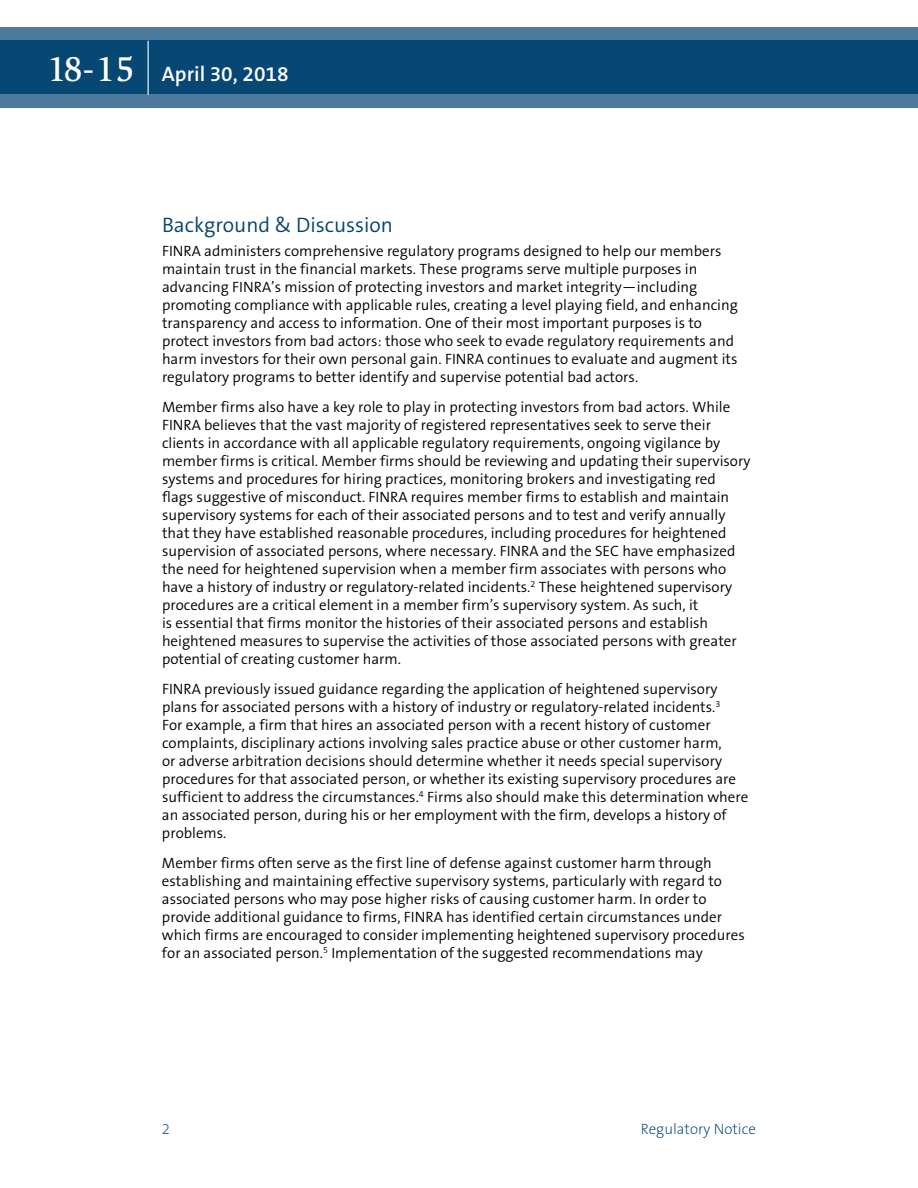
<style>
.page{position:relative;width:918px;height:1188px;background:#fff}
.page>*{position:absolute;margin:0;border:0;box-sizing:border-box;transform-origin:0 0}
.t1{font:300 21px "The Sans B4";color:#004270}
.t2{font:600 21px "The Sans B6";color:#fff}
.t3{font:300 15px/18px "The Sans B4";color:#000}
.t4{font:200 15px "The Sans B2";color:#004270}
.s1{font-family:"Slimbach LT";font-weight:500;font-size:36px}
</style>
<div class="page">
<svg style="left:0;top:27px;width:918px;height:81px;background:#1e5881"></svg>
<hr style="left:148px;top:41px;width:1px;height:54px;background:#fff">
<h1 class="t2" style="left:47px;top:63px;width:243px"><span class="s1">18-15</span> April 30, 2018</h1>
<h1 class="t1" style="left:162px;top:213px;width:233px">Background &amp; Discussion</h1>
<p class="t3" style="left:162px;top:242px;width:577px">FINRA administers comprehensive regulatory programs designed to help our members maintain trust in the financial markets. These programs serve multiple purposes in advancing FINRA’s mission of protecting investors and market integrity—including promoting compliance with applicable rules, creating a level playing field, and enhancing transparency and access to information. One of their most important purposes is to protect investors from bad actors: those who seek to evade regulatory requirements and harm investors for their own personal gain. FINRA continues to evaluate and augment its regulatory programs to better identify and supervise potential bad actors.</p>
<p class="t3" style="left:162px;top:398px;width:590px">Member firms also have a key role to play in protecting investors from bad actors. While FINRA believes that the vast majority of registered representatives seek to serve their clients in accordance with all applicable regulatory requirements, ongoing vigilance by member firms is critical. Member firms should be reviewing and updating their supervisory systems and procedures for hiring practices, monitoring brokers and investigating red flags suggestive of misconduct. FINRA requires member firms to establish and maintain supervisory systems for each of their associated persons and to test and verify annually that they have established reasonable procedures, including procedures for heightened supervision of associated persons, where necessary. FINRA and the SEC have emphasized the need for heightened supervision when a member firm associates with persons who have a history of industry or regulatory-related incidents.<sup>2</sup> These heightened supervisory procedures are a critical element in a member firm’s supervisory system. As such, it<br>is essential that firms monitor the histories of their associated persons and establish heightened measures to supervise the activities of those associated persons with greater potential of creating customer harm.</p>
<p class="t3" style="left:162px;top:680px;width:588px">FINRA previously issued guidance regarding the application of heightened supervisory plans for associated persons with a history of industry or regulatory-related incidents.<sup>3<br></sup>For example, a firm that hires an associated person with a recent history of customer complaints, disciplinary actions involving sales practice abuse or other customer harm,<br>or adverse arbitration decisions should determine whether it needs special supervisory procedures for that associated person, or whether its existing supervisory procedures are sufficient to address the circumstances.<sup>4</sup> Firms also should make this determination where an associated person, during his or her employment with the firm, develops a history of problems.</p>
<p class="t3" style="left:162px;top:854px;width:584px">Member firms often serve as the first line of defense against customer harm through establishing and maintaining effective supervisory systems, particularly with regard to associated persons who may pose higher risks of causing customer harm. In order to provide additional guidance to firms, FINRA has identified certain circumstances under which firms are encouraged to consider implementing heightened supervisory procedures for an associated person.<sup>5</sup> Implementation of the suggested recommendations may</p>
<p class="t4" style="left:162px;top:1121px;width:10px">2</p>
<p class="t4" style="left:641px;top:1121px;width:117px">Regulatory Notice</p>
</div>
